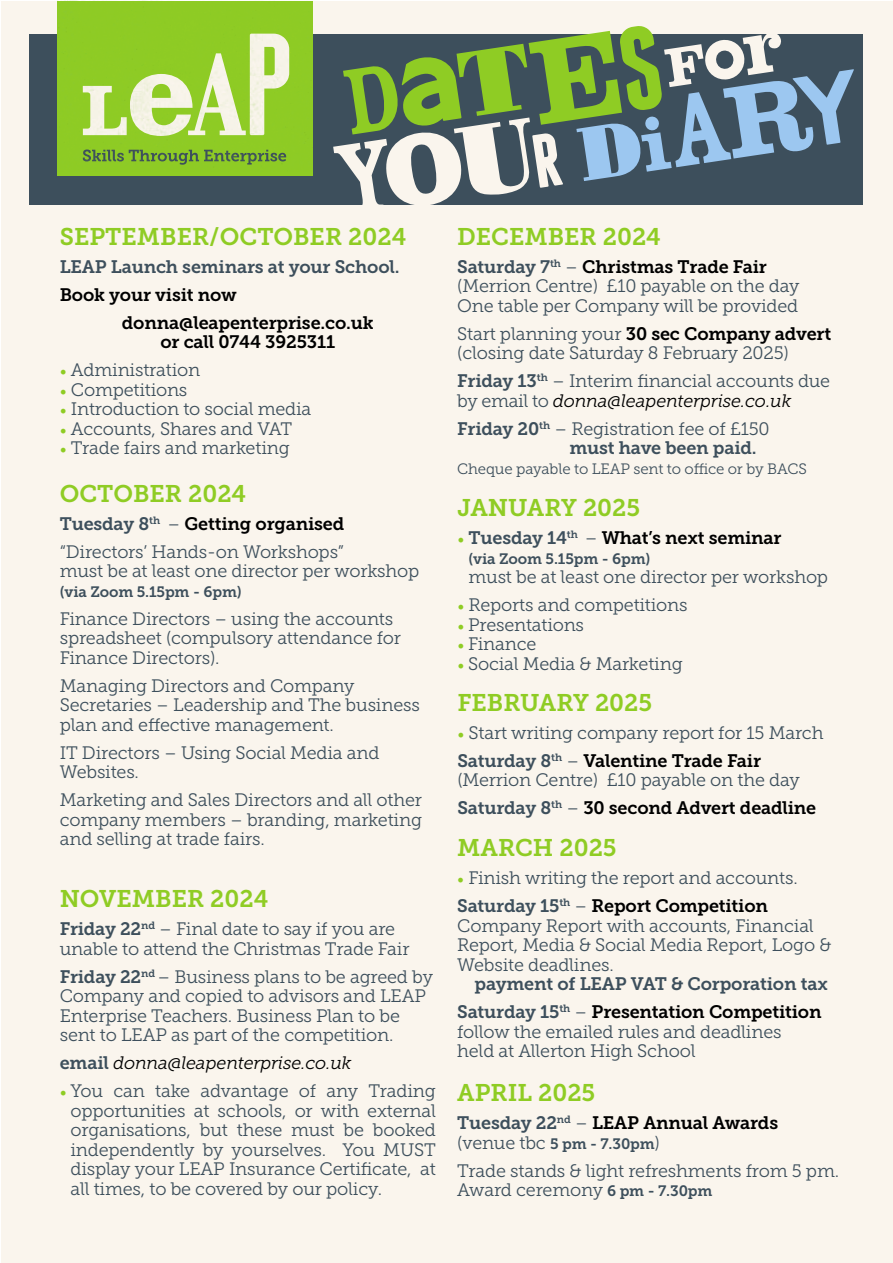
<style>
.page{position:relative;width:893px;height:1263px;background:#fff}
.page>*{position:absolute;margin:0;border:0;box-sizing:border-box;transform-origin:0 0}
.t1{font:24px "Museo Slab 700";color:#8fcc24}
.t2{font:18px/19.5px "Museo Slab 300";letter-spacing:-.01em;color:#3d4f5c}
.t3{font:18px/28px "Museo Slab 700";letter-spacing:-.01em;color:#000}
.t4{font:18px/28px "Museo Slab 700";letter-spacing:-.01em;color:#3d4f5c}
.t5{font:italic 18px "Museo Slab 300";letter-spacing:-.01em;color:#000}
.t6{font:15px "Museo Slab 300";letter-spacing:-.01em;color:#3d4f5c}
.t7{font:15px "Museo Slab 700";letter-spacing:-.01em;color:#3d4f5c}
.s1{font-family:"Minion Pro";color:#8fcc24}
.s2{color:#3d4f5c}
.s3{font-family:"Museo Slab 300";color:#3d4f5c}
.s4{font-family:"Museo Slab 700"}
.s5{font-family:"Museo Slab 700";font-style:normal;color:#3d4f5c}
.s6{font-style:italic;color:#000}
.s7{font-family:"Museo Slab 300"}
.s8{color:#000}
.s9{font-family:"Museo Slab 700";font-size:15px}
</style>
<div class="page">
<div style="left:2px;top:1px;width:891px;height:1261px;background:#faf5ed"></div>
<div style="left:29px;top:34px;width:833px;height:170px;background:#3d4f5c"></div>
<svg style="left:333px;top:26px;width:521px;height:179px"></svg>
<img style="left:57px;top:0;width:256px;height:172px">
<h1 class="t1" style="left:60px;top:223px;width:348px">SEPTEMBER/OCTOBER 2024</h1>
<p class="t4" style="left:60px;top:253px;width:341px">LEAP Launch seminars at your School.</p>
<p class="t3" style="left:122px;top:281px;width:253px;text-indent:-62px">Book your visit now donna@leapenterprise.co.uk</p>
<p class="t3" style="left:160px;top:328px;width:176px">or call 0744 3925311</p>
<p class="t2" style="left:60px;top:360px;width:142px"><span class="s1">•</span> Administration</p>
<p class="t2" style="left:60px;top:380px;width:129px"><span class="s1">•</span> Competitions</p>
<p class="t2" style="left:60px;top:399px;width:253px"><span class="s1">•</span> Introduction to social media</p>
<p class="t2" style="left:60px;top:419px;width:234px"><span class="s1">•</span> Accounts, Shares and VAT</p>
<p class="t2" style="left:60px;top:438px;width:232px"><span class="s1">•</span> Trade fairs and marketing</p>
<h1 class="t1" style="left:60px;top:480px;width:188px">OCTOBER 2024</h1>
<p class="t3" style="left:60px;top:510px;width:286px"><span class="s2">Tuesday 8</span><sup>th</sup> <span class="s3">–</span> Getting organised</p>
<p class="t2" style="left:60px;top:542px;width:361px">“Directors’ Hands-on Workshops”<br>must be at least one director per workshop</p>
<p class="t7" style="left:60px;top:583px;width:184px">(via Zoom 5.15pm - 6pm)</p>
<p class="t2" style="left:60px;top:609px;width:343px">Finance Directors – using the accounts spreadsheet (compulsory attendance for<br>Finance Directors).</p>
<p class="t2" style="left:60px;top:676px;width:362px">Managing Directors and Company<br>Secretaries – Leadership and The business plan and effective management.</p>
<p class="t2" style="left:60px;top:743px;width:321px">IT Directors – Using Social Media and<br>Websites.</p>
<p class="t2" style="left:60px;top:790px;width:364px;text-align:justify">Marketing and Sales Directors and all other company members – branding, marketing and selling at trade fairs.</p>
<h1 class="t1" style="left:60px;top:885px;width:210px">NOVEMBER 2024</h1>
<p class="t2" style="left:60px;top:919px;width:351px"><span class="s4">Friday 22</span><sup>nd</sup> – Final date to say if you are unable to attend the Christmas Trade Fair</p>
<p class="t2" style="left:60px;top:967px;width:375px"><span class="s4">Friday 22</span><sup>nd</sup> – Business plans to be agreed by Company and copied to advisors and LEAP Enterprise Teachers. Business Plan to be sent to LEAP as part of the competition.</p>
<p class="t5" style="left:60px;top:1053px;width:293px"><span class="s5">email</span> donna@leapenterprise.co.uk</p>
<p class="t2" style="left:70px;top:1081px;width:367px;text-align:justify;text-indent:-11px"><span class="s1">•</span> You can take advantage of any Trading opportunities at schools, or with external organisations, but these must be booked independently by yourselves. You MUST display your LEAP Insurance Certificate, at all times, to be covered by our policy.</p>
<h1 class="t1" style="left:457px;top:223px;width:205px">DECEMBER 2024</h1>
<p class="t3" style="left:457px;top:253px;width:311px"><span class="s2">Saturday 7</span><sup>th</sup> <span class="s3">–</span> Christmas Trade Fair</p>
<p class="t2" style="left:457px;top:276px;width:344px">(Merrion Centre) £10 payable on the day<br>One table per Company will be provided</p>
<p class="t3" style="left:457px;top:320px;width:375px"><span class="s3">Start planning your</span> 30 sec Company advert</p>
<p class="t2" style="left:457px;top:339px;width:374px;line-height:28px">(closing date Saturday 8 February 2025)<br><span class="s4">Friday 13</span><sup>th</sup> – Interim financial accounts due</p>
<p class="t2" style="left:457px;top:387px;width:336px;line-height:28px">by email to <span class="s6">donna@leapenterprise.co.uk<br></span><span class="s4">Friday 20</span><sup>th</sup> – Registration fee of £150</p>
<p class="t4" style="left:570px;top:434px;width:189px">must have been paid.</p>
<p class="t6" style="left:457px;top:460px;width:351px">Cheque payable to LEAP sent to office or by BACS</p>
<h1 class="t1" style="left:457px;top:494px;width:184px">JANUARY 2025</h1>
<p class="t3" style="left:457px;top:524px;width:326px"><span class="s1">•</span> <span class="s2">Tuesday 14</span><sup>th</sup> <span class="s3">–</span> What’s next seminar</p>
<p class="t7" style="left:468px;top:550px;width:184px">(via Zoom 5.15pm - 6pm)</p>
<p class="t2" style="left:468px;top:567px;width:361px">must be at least one director per workshop</p>
<p class="t2" style="left:457px;top:595px;width:232px"><span class="s1">•</span> Reports and competitions</p>
<p class="t2" style="left:457px;top:615px;width:128px"><span class="s1">•</span> Presentations</p>
<p class="t2" style="left:457px;top:634px;width:81px"><span class="s1">•</span> Finance</p>
<p class="t2" style="left:457px;top:654px;width:227px"><span class="s1">•</span> Social Media &amp; Marketing</p>
<h1 class="t1" style="left:457px;top:689px;width:196px">FEBRUARY 2025</h1>
<p class="t2" style="left:457px;top:723px;width:368px"><span class="s1">•</span> Start writing company report for 15 March</p>
<p class="t3" style="left:457px;top:746px;width:305px"><span class="s2">Saturday 8</span><sup>th</sup> <span class="s3">–</span> Valentine Trade Fair</p>
<p class="t2" style="left:457px;top:770px;width:344px">(Merrion Centre) £10 payable on the day</p>
<p class="t3" style="left:457px;top:794px;width:360px"><span class="s2">Saturday 8</span><sup>th</sup> <span class="s3">–</span> 30 second Advert deadline</p>
<h1 class="t1" style="left:457px;top:834px;width:161px">MARCH 2025</h1>
<p class="t2" style="left:457px;top:868px;width:342px"><span class="s1">•</span> Finish writing the report and accounts.</p>
<p class="t3" style="left:457px;top:892px;width:312px"><span class="s2">Saturday 15</span><sup>th</sup> <span class="s3">–</span> Report Competition</p>
<p class="t2" style="left:457px;top:916px;width:376px">Company Report with accounts, Financial<br>Report, Media &amp; Social Media Report, Logo &amp;<br>Website deadlines.</p>
<p class="t4" style="left:457px;top:970px;width:372px;text-indent:17px">payment of LEAP VAT &amp; Corporation tax<br>Saturday 15<sup>th</sup> <span class="s7">–</span> <span class="s8">Presentation Competition</span></p>
<p class="t2" style="left:457px;top:1022px;width:326px">follow the emailed rules and deadlines held at Allerton High School</p>
<h1 class="t1" style="left:457px;top:1079px;width:140px">APRIL 2025</h1>
<p class="t3" style="left:457px;top:1109px;width:322px"><span class="s2">Tuesday 22</span><sup>nd</sup> <span class="s3">–</span> LEAP Annual Awards</p>
<p class="t2" style="left:457px;top:1128px;width:383px;line-height:28px">(venue tbc <span class="s9">5 pm - 7.30pm</span>)<br>Trade stands &amp; light refreshments from 5 pm.</p>
<p class="t2" style="left:457px;top:1180px;width:257px">Award ceremony <span class="s9">6 pm - 7.30pm</span></p>
</div>
